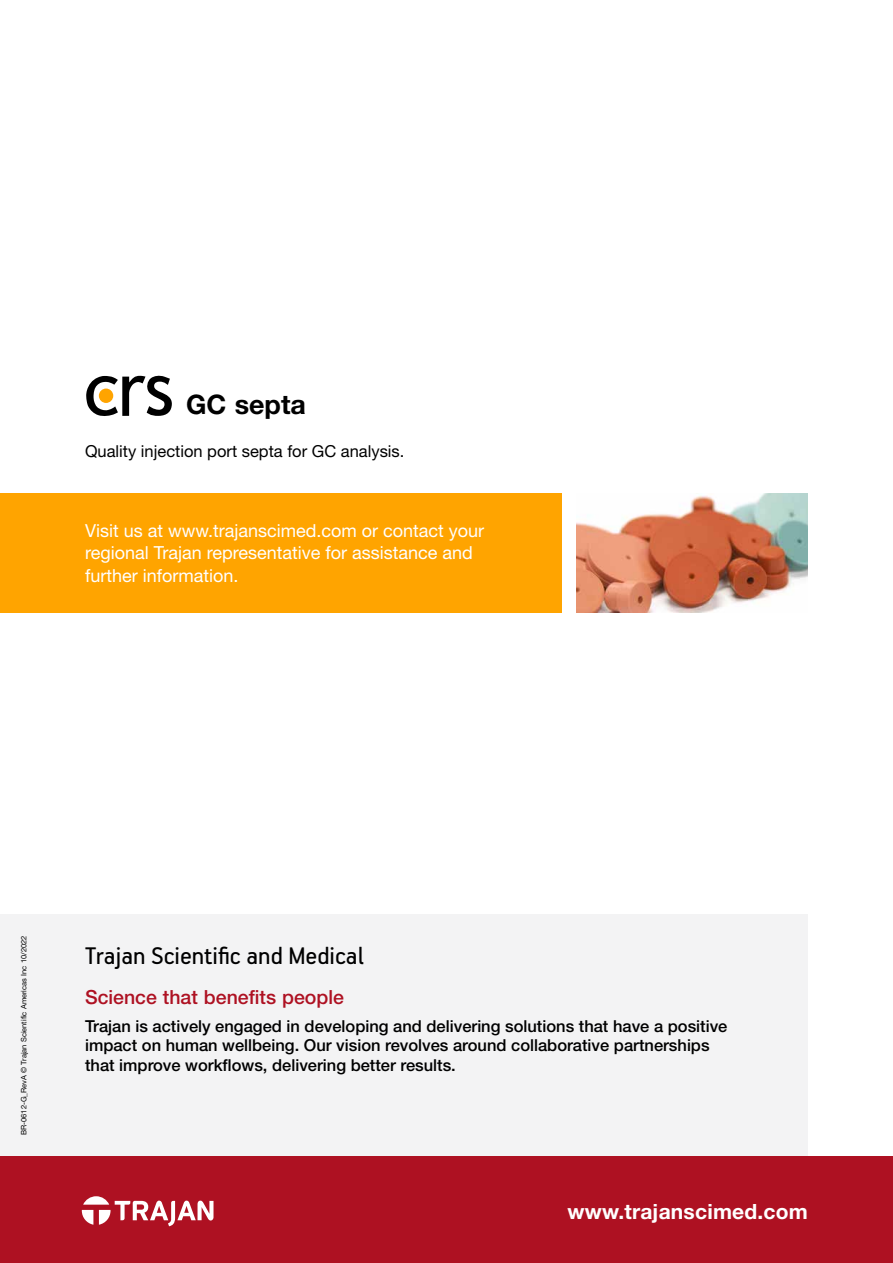
<style>
.page{position:relative;width:893px;height:1263px;background:#fff}
.page>*{position:absolute;margin:0;border:0;box-sizing:border-box;transform-origin:0 0}
.t1{font:27px "PF Handbook Pro";color:#000}
.Body_Text{font:700 26.85px "Helvetica Neue LT Std";color:#000}
.t2{font:700 21px "Helvetica Neue LT Std";letter-spacing:.01em;color:#fff}
.t3{font:500 19.5px "Helvetica Neue LT Std";color:#ae1122}
.Colorblock_Text_-_Wh{font:18px/22.5px "Helvetica Neue LT Std";color:#fff}
.t4{font:500 16.5px/19.5px "Helvetica Neue LT Std";color:#000}
.Text{font:16.5px "Helvetica Neue LT Std";color:#000}
.Back_Pg_Trajan_Copyr{font:7.5px "Helvetica Neue LT Std";color:#000}
</style>
<div class="page">
<div style="left:0;top:914px;width:808px;height:349px;background:#f3f3f4"></div>
<div style="left:0;top:1157px;width:893px;height:106px;background:#ae1122"></div>
<svg style="left:82px;top:1196px;width:131px;height:30px"></svg>
<div style="left:0;top:493px;width:561px;height:119px;background:#ffa400"></div>
<img style="left:577px;top:493px;width:231px;height:119px">
<svg style="left:86px;top:375px;width:86px;height:41px"></svg>
<p class="Body_Text" style="left:186px;top:388px;width:121px">GC septa</p>
<p class="Text" style="left:85px;top:441px;width:321px">Quality injection port septa for GC analysis.</p>
<p class="Colorblock_Text_-_Wh" style="left:85px;top:519px;width:401px">Visit us at www.trajanscimed.com or contact your regional Trajan representative for assistance and further information.</p>
<p class="Back_Pg_Trajan_Copyr" style="left:19px;top:1135px;width:201px;rotate:-90deg">BR-0612-G_RevA © Trajan Scientific Americas Inc 10/2022</p>
<h1 class="t1" style="left:85px;top:940px;width:280px">Trajan Scientific and Medical</h1>
<p class="t3" style="left:85px;top:985px;width:260px">Science that benefits people</p>
<p class="t4" style="left:85px;top:1016px;width:644px">Trajan is actively engaged in developing and delivering solutions that have a positive impact on human wellbeing. Our vision revolves around collaborative partnerships that improve workflows, delivering better results.</p>
<p class="t2" style="left:568px;top:1199px;width:242px">www.trajanscimed.com</p>
</div>
